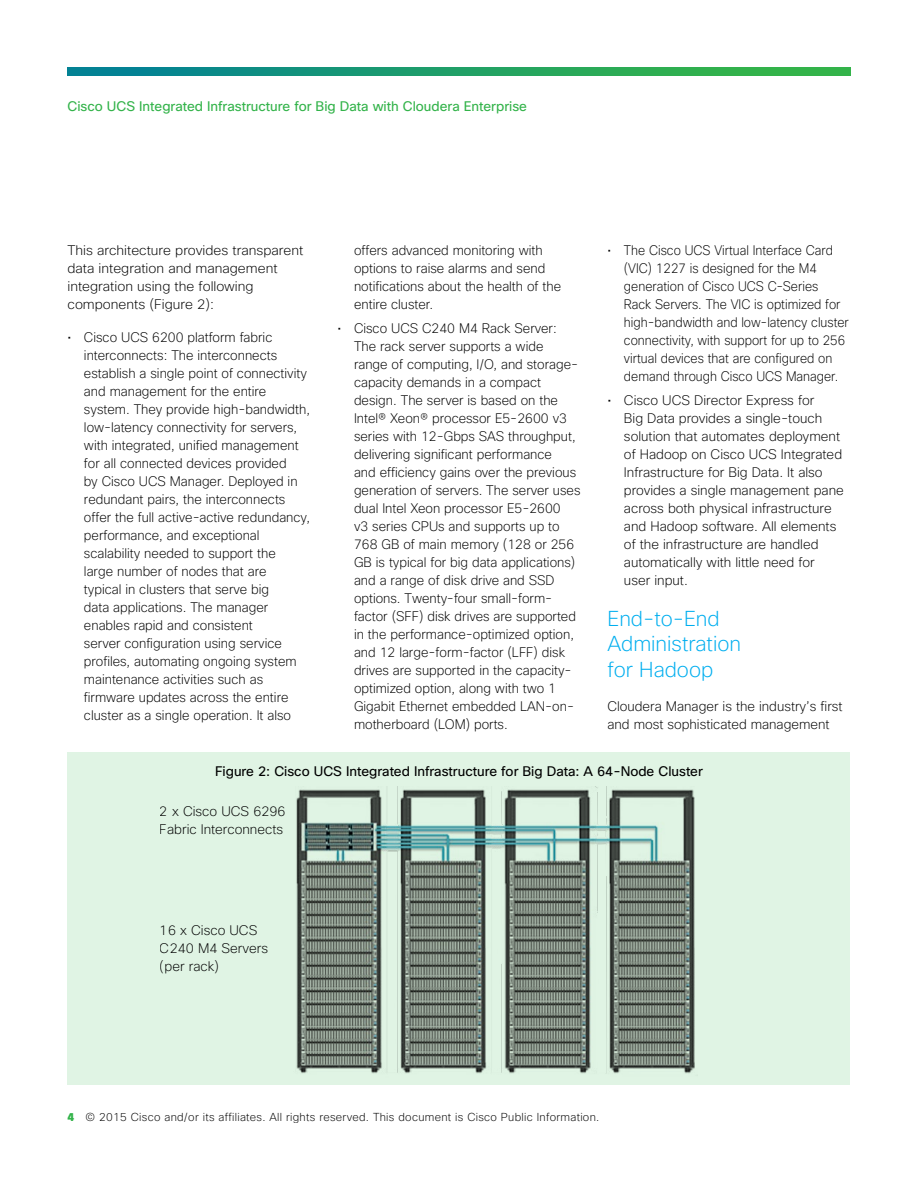
<style>
.page{position:relative;width:918px;height:1188px;background:#fff}
.page>*{position:absolute;margin:0;border:0;box-sizing:border-box;transform-origin:0 0}
.t1{font:200 21px/25.5px "Cisco Sans";color:#00aeef}
.t2{font:200 13.5px/18px "Cisco Sans";color:#000}
.t3{font:200 13.5px/18px "Cisco Sans";color:#000;scale:.93 1}
.t4{font:13.5px "Cisco Sans";color:#000}
.t5{font:13.5px "Cisco Sans";color:#33b34a}
.t6{font:200 11.25px "Cisco Sans";letter-spacing:.025em;color:#000}
.s1{font-weight:800;color:#33b34a}
</style>
<div class="page">
<svg style="left:68px;top:68px;width:782px;height:8px;background:#1d9d6a"></svg>
<div style="left:68px;top:752px;width:782px;height:333px;background:#e0f4e4"></div>
<img style="left:296px;top:786px;width:399px;height:288px">
<p class="t5" style="left:68px;top:98px;width:461px">Cisco UCS Integrated Infrastructure for Big Data with Cloudera Enterprise</p>
<p class="t2" style="left:354px;top:241px;width:209px">offers advanced monitoring with options to raise alarms and send notifications about the health of the entire cluster.</p>
<p class="t2" style="left:354px;top:319px;width:228px;text-indent:-16px">• Cisco UCS C240 M4 Rack Server:<br>The rack server supports a wide range of computing, I/O, and storage&shy;capacity demands in a compact design. The server is based on the Intel® Xeon® processor E5-2600 v3 series with 12-Gbps SAS throughput, delivering significant performance<br>and efficiency gains over the previous generation of servers. The server uses dual Intel Xeon processor E5-2600<br>v3 series CPUs and supports up to 768 GB of main memory (128 or 256<br>GB is typical for big data applications) and a range of disk drive and SSD options. Twenty-four small-form&shy;factor (SFF) disk drives are supported in the performance-optimized option, and 12 large-form-factor (LFF) disk drives are supported in the capacity&shy;optimized option, along with two 1<br>Gigabit Ethernet embedded LAN-on&shy;motherboard (LOM) ports.</p>
<p class="t3" style="left:624px;top:241px;width:243px;text-indent:-16px">• The Cisco UCS Virtual Interface Card (VIC) 1227 is designed for the M4 generation of Cisco UCS C-Series Rack Servers. The VIC is optimized for high-bandwidth and low-latency cluster connectivity, with support for up to 256 virtual devices that are configured on demand through Cisco UCS Manager.</p>
<p class="t2" style="left:624px;top:391px;width:221px;text-indent:-16px">• Cisco UCS Director Express for<br>Big Data provides a single-touch solution that automates deployment of Hadoop on Cisco UCS Integrated<br>Infrastructure for Big Data. It also provides a single management pane across both physical infrastructure and Hadoop software. All elements of the infrastructure are handled automatically with little need for user input.</p>
<h1 class="t1" style="left:608px;top:605px;width:135px">End-to-End<br>Administration for Hadoop</h1>
<p class="t2" style="left:608px;top:697px;width:237px">Cloudera Manager is the industry’s first and most sophisticated management</p>
<p class="t4" style="left:215px;top:763px;width:489px">Figure 2: Cisco UCS Integrated Infrastructure for Big Data: A 64-Node Cluster</p>
<p class="t2" style="left:160px;top:802px;width:127px">2 x Cisco UCS 6296<br>Fabric Interconnects</p>
<p class="t2" style="left:68px;top:241px;width:237px">This architecture provides transparent data integration and management integration using the following components (Figure 2):</p>
<p class="t2" style="left:84px;top:328px;width:228px;text-indent:-16px">• Cisco UCS 6200 platform fabric interconnects: The interconnects establish a single point of connectivity and management for the entire system. They provide high-bandwidth, low-latency connectivity for servers, with integrated, unified management for all connected devices provided<br>by Cisco UCS Manager. Deployed in redundant pairs, the interconnects offer the full active-active redundancy, performance, and exceptional scalability needed to support the<br>large number of nodes that are<br>typical in clusters that serve big<br>data applications. The manager enables rapid and consistent<br>server configuration using service profiles, automating ongoing system maintenance activities such as firmware updates across the entire cluster as a single operation. It also</p>
<p class="t2" style="left:160px;top:921px;width:110px">16 x Cisco UCS<br>C240 M4 Servers (per rack)</p>
<p class="t6" style="left:68px;top:1109px;width:533px"><span class="s1">4</span> © 2015 Cisco and/or its affiliates. All rights reserved. This document is Cisco Public Information.</p>
</div>
